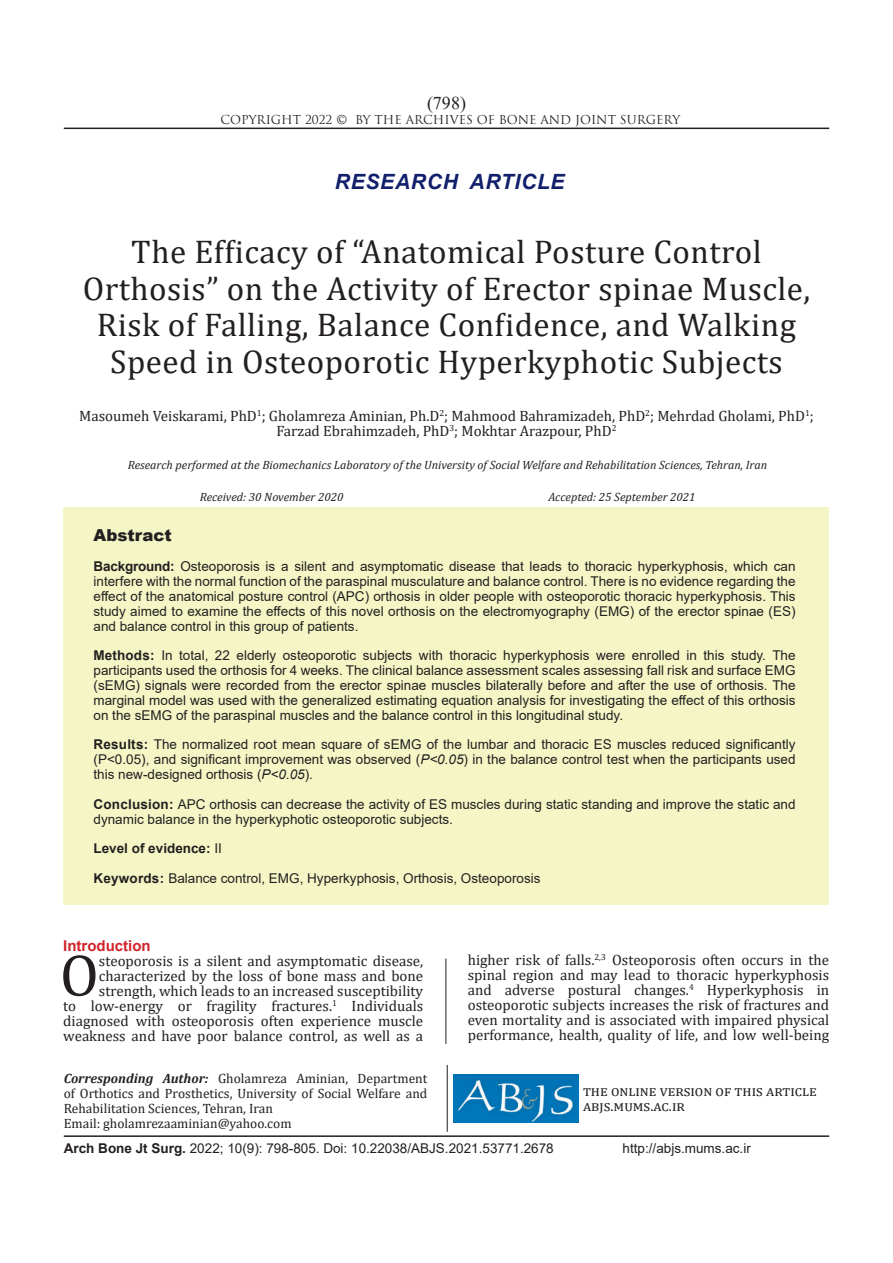
<style>
.page{position:relative;width:893px;height:1263px;background:#fff}
.page>*{position:absolute;margin:0;border:0;box-sizing:border-box;transform-origin:0 0}
.Normal__Web{font:60px "Cambria";color:#231f20}
.t1{font:33px/36.9px "Cambria";letter-spacing:.015em;color:#231f20;text-align:center}
.sartitr{font:italic 700 21px "Arial";letter-spacing:.035em;color:#121f6a}
.t2{font:18px "Times New Roman";color:#231f20}
.CHEKIDEH{font:900 16.5px "Arial";color:#231f20}
.Normal__Web-2{font:15px/15px "Cambria";color:#231f20}
.Titr_ghermez_ABJS{font:700 15px "Arial";color:#d1232a}
.CHEKIDEH-2{font:13.5px/14.9px "Arial";color:#231f20;text-align:justify}
.نویسنده_مسئول{font:13.5px/15px "Cambria";color:#231f20;text-align:justify}
.CHEKIDEH-3{font:700 13.5px "Arial";color:#231f20}
.ریسرچ{font:italic 12px "Cambria";color:#231f20}
.t3{font:12px "Trajan Pro";color:#231f20}
.tarikh{font:italic 12px "Cambria";color:#231f20}
.s1{font-weight:700}
.s2{font-style:italic}
.s3{font-weight:400}
.s4{font-weight:700;font-style:italic}
</style>
<div class="page">
<hr style="left:64px;top:128px;width:765px;height:1px;background:#231f20">
<hr style="left:64px;top:1135px;width:765px;height:2px;background:#231f20">
<hr style="left:447px;top:1065px;width:1px;height:67px;background:#231f20">
<img style="left:454px;top:1075px;width:125px;height:47px">
<div style="left:64px;top:507px;width:765px;height:398px;background:#f5f6c6"></div>
<hr style="left:446px;top:959px;width:1px;height:85px;background:#231f20">
<h3 class="t2" style="left:427px;top:91px;width:40px">)798(</h3>
<p class="t3" style="left:221px;top:112px;width:461px">COPYRIGHT 2022 © BY THE ARCHIVES OF BONE AND JOINT SURGERY</p>
<p class="sartitr" style="left:335px;top:167px;width:231px">RESEARCH ARTICLE</p>
<p class="t1" style="left:83px;top:233px;width:729px">The Efficacy of “Anatomical Posture Control Orthosis” on the Activity of Erector spinae Muscle, Risk of Falling, Balance Confidence, and Walking Speed in Osteoporotic Hyperkyphotic Subjects</p>
<p class="Normal__Web-2" style="left:79px;top:408px;width:736px;text-align:center">Masoumeh Veiskarami, PhD<sup>1</sup>; Gholamreza Aminian, Ph.D<sup>2</sup>; Mahmood Bahramizadeh, PhD<sup>2</sup>; Mehrdad Gholami, PhD<sup>1</sup>;<br>Farzad Ebrahimzadeh, PhD<sup>3</sup>; Mokhtar Arazpour, PhD<sup>2</sup></p>
<p class="ریسرچ" style="left:128px;top:456px;width:641px">Research performed at the Biomechanics Laboratory of the University of Social Welfare and Rehabilitation Sciences, Tehran, Iran</p>
<p class="tarikh" style="left:200px;top:488px;width:145px">Received: 30 November 2020</p>
<p class="tarikh" style="left:548px;top:488px;width:149px">Accepted: 25 September 2021</p>
<p class="CHEKIDEH" style="left:94px;top:523px;width:80px">Abstract</p>
<p class="CHEKIDEH-2" style="left:94px;top:559px;width:703px"><span class="s1">Background:</span> Osteoporosis is a silent and asymptomatic disease that leads to thoracic hyperkyphosis, which can interfere with the normal function of the paraspinal musculature and balance control. There is no evidence regarding the effect of the anatomical posture control (APC) orthosis in older people with osteoporotic thoracic hyperkyphosis. This study aimed to examine the effects of this novel orthosis on the electromyography (EMG) of the erector spinae (ES) and balance control in this group of patients.</p>
<p class="CHEKIDEH-2" style="left:94px;top:648px;width:704px"><span class="s1">Methods:</span> In total, 22 elderly osteoporotic subjects with thoracic hyperkyphosis were enrolled in this study. The participants used the orthosis for 4 weeks. The clinical balance assessment scales assessing fall risk and surface EMG (sEMG) signals were recorded from the erector spinae muscles bilaterally before and after the use of orthosis. The marginal model was used with the generalized estimating equation analysis for investigating the effect of this orthosis on the sEMG of the paraspinal muscles and the balance control in this longitudinal study.</p>
<p class="CHEKIDEH-2" style="left:94px;top:737px;width:703px"><span class="s1">Results:</span> The normalized root mean square of sEMG of the lumbar and thoracic ES muscles reduced significantly (P&lt;0.05), and significant improvement was observed (<span class="s2">P&lt;0.05</span>) in the balance control test when the participants used this new-designed orthosis (<span class="s2">P&lt;0.05</span>).</p>
<p class="CHEKIDEH-2" style="left:94px;top:796px;width:703px"><span class="s1">Conclusion:</span> APC orthosis can decrease the activity of ES muscles during static standing and improve the static and dynamic balance in the hyperkyphotic osteoporotic subjects.</p>
<p class="CHEKIDEH-3" style="left:94px;top:839px;width:130px">Level of evidence: <span class="s3">II</span></p>
<p class="CHEKIDEH-2" style="left:94px;top:871px;width:448px"><span class="s1">Keywords:</span> Balance control, EMG, Hyperkyphosis, Orthosis, Osteoporosis</p>
<p class="Titr_ghermez_ABJS" style="left:63px;top:935px;width:89px">Introduction</p>
<p class="Normal__Web" style="left:60px;top:940px;width:41px">O</p>
<p class="Normal__Web-2" style="left:63px;top:953px;width:361px;text-align:right">steoporosis is a silent and asymptomatic disease, characterized by the loss of bone mass and bone strength, which leads to an increased susceptibility<br>to low-energy or fragility fractures.<sup>1</sup> Individuals diagnosed with osteoporosis often experience muscle weakness and have poor balance control, as well as a</p>
<p class="Normal__Web-2" style="left:468px;top:953px;width:363px;text-align:justify">higher risk of falls.<sup>2,3</sup> Osteoporosis often occurs in the spinal region and may lead to thoracic hyperkyphosis and adverse postural changes.<sup>4</sup> Hyperkyphosis in osteoporotic subjects increases the risk of fractures and even mortality and is associated with impaired physical performance, health, quality of life, and low well-being</p>
<p class="نویسنده_مسئول" style="left:64px;top:1071px;width:365px"><span class="s4">Corresponding Author:</span> Gholamreza Aminian, Department of Orthotics and Prosthetics, University of Social Welfare and Rehabilitation Sciences, Tehran, Iran</p>
<p class="نویسنده_مسئول" style="left:64px;top:1116px;width:229px">Email: gholamrezaaminian@yahoo.com</p>
<p class="Normal__Web-2" style="left:583px;top:1083px;width:235px">the online version of this article abjs.mums.ac.ir</p>
<p class="CHEKIDEH-2" style="left:64px;top:1140px;width:492px"><span class="s1">Arch Bone Jt Surg.</span> 2022; 10(9): 798-805. Doi: 10.22038/ABJS.2021.53771.2678</p>
<p class="CHEKIDEH-2" style="left:623px;top:1140px;width:130px">http://abjs.mums.ac.ir</p>
</div>
